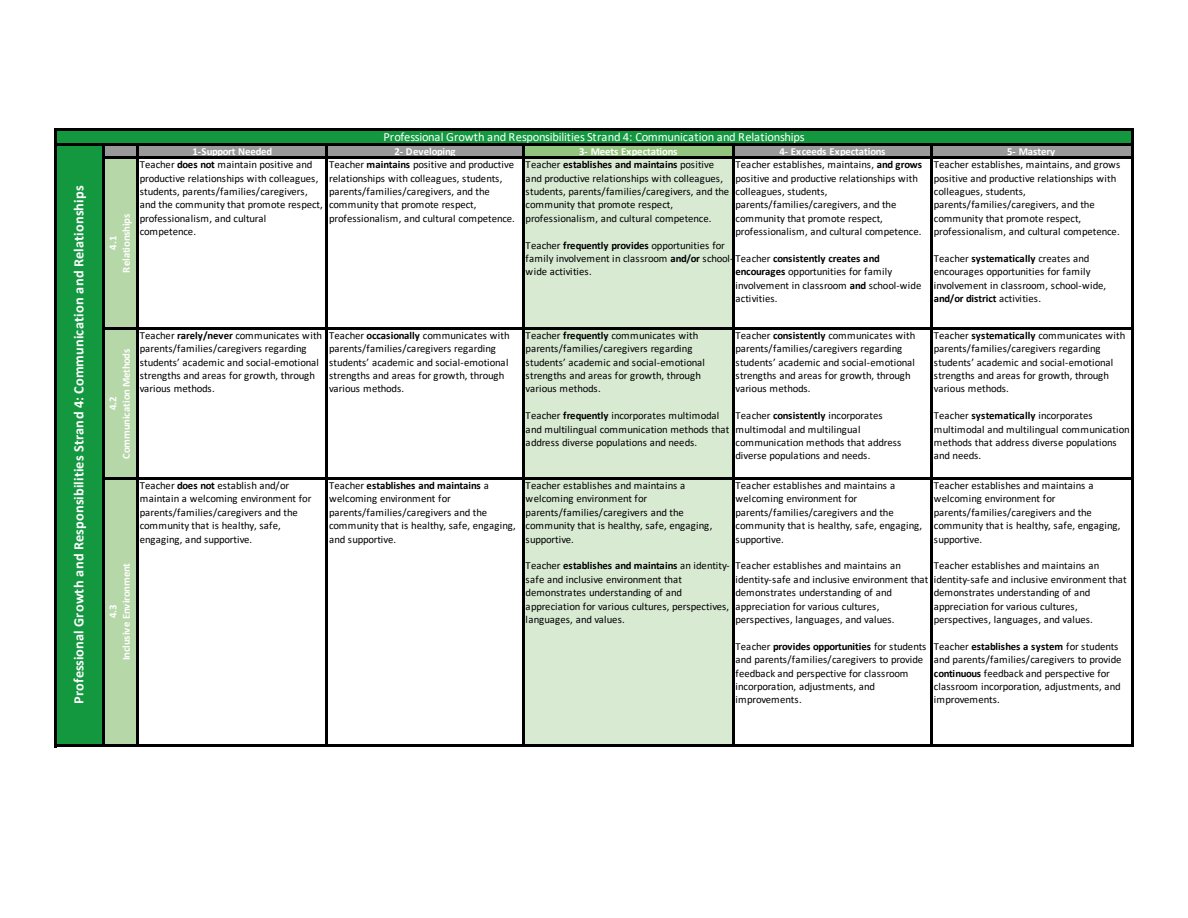
<style>
.page{position:relative;width:1188px;height:918px;background:#fff}
.page>*{position:absolute;margin:0;border:0;box-sizing:border-box;transform-origin:0 0}
.t1{font:700 14.25px "Calibri";letter-spacing:.005em;color:#fff}
.t2{font:12.45px "Calibri";letter-spacing:-.015em;color:#fff}
.t3{font:10.65px/13.4px "Calibri";color:#000}
.t4{font:700 10.65px/13.4px "Calibri";letter-spacing:-.005em;color:#fff;text-align:center}
.s1{font-weight:700}
</style>
<div class="page">
<div style="left:56px;top:130px;width:1077px;height:15px;background:#139840"></div>
<div style="left:56px;top:144px;width:48px;height:14px;background:#139840"></div>
<div style="left:103px;top:144px;width:421px;height:14px;background:#999"></div>
<div style="left:523px;top:144px;width:211px;height:14px;background:#93c47d"></div>
<div style="left:733px;top:144px;width:400px;height:14px;background:#999"></div>
<div style="left:56px;top:158px;width:48px;height:171px;background:#139840"></div>
<div style="left:103px;top:158px;width:35px;height:171px;background:#b6d7a8"></div>
<div style="left:523px;top:158px;width:211px;height:171px;background:#d9ead3"></div>
<div style="left:56px;top:328px;width:48px;height:418px;background:#139840"></div>
<div style="left:103px;top:328px;width:35px;height:418px;background:#b6d7a8"></div>
<div style="left:523px;top:328px;width:211px;height:418px;background:#d9ead3"></div>
<hr style="left:54px;top:128px;width:3px;height:619px;background:#000">
<hr style="left:1131px;top:131px;width:3px;height:616px;background:#000">
<hr style="left:102px;top:146px;width:3px;height:601px;background:#000">
<hr style="left:136px;top:146px;width:3px;height:601px;background:#000">
<hr style="left:326px;top:146px;width:2px;height:601px;background:#000">
<hr style="left:522px;top:146px;width:3px;height:601px;background:#000">
<hr style="left:732px;top:146px;width:3px;height:601px;background:#000">
<hr style="left:930px;top:146px;width:3px;height:601px;background:#000">
<hr style="left:57px;top:128px;width:1077px;height:3px;background:#000">
<hr style="left:57px;top:143px;width:1077px;height:3px;background:#000">
<hr style="left:105px;top:157px;width:1029px;height:2px;background:#000">
<hr style="left:105px;top:327px;width:1029px;height:3px;background:#000">
<hr style="left:105px;top:477px;width:1029px;height:3px;background:#000">
<hr style="left:57px;top:744px;width:1077px;height:3px;background:#000">
<h1 class="t1" style="left:69px;top:704px;width:520px;rotate:-90deg">Professional Growth and Responsibilities Strand 4: Communication and Relationships</h1>
<p class="t4" style="left:106px;top:273px;width:60px;rotate:-90deg">4.1<br>Relationships</p>
<p class="t2" style="left:384px;top:128px;width:423px">Professional Growth and Responsibilities Strand 4: Communication and Relationships</p>
<p class="t4" style="left:192px;top:144px;width:81px">1-Support Needed</p>
<p class="t4" style="left:394px;top:144px;width:63px">2- Developing</p>
<p class="t4" style="left:579px;top:144px;width:100px">3- Meets Expectations</p>
<p class="t4" style="left:779px;top:144px;width:108px">4- Exceeds Expectations</p>
<p class="t4" style="left:1007px;top:144px;width:49px">5- Mastery</p>
<p class="t3" style="left:140px;top:158px;width:185px">Teacher <span class="s1">does not</span> maintain positive and productive relationships with colleagues, students, parents/families/caregivers, and the community that promote respect, professionalism, and cultural competence.</p>
<p class="t3" style="left:329px;top:158px;width:187px">Teacher <span class="s1">maintains</span> positive and productive relationships with colleagues, students, parents/families/caregivers, and the community that promote respect, professionalism, and cultural competence.</p>
<p class="t3" style="left:526px;top:158px;width:205px">Teacher <span class="s1">establishes and maintains</span> positive and productive relationships with colleagues, students, parents/families/caregivers, and the community that promote respect, professionalism, and cultural competence.</p>
<p class="t3" style="left:526px;top:238px;width:356px">Teacher <span class="s1">frequently provides</span> opportunities for<br>family involvement in classroom <span class="s1">and/or</span> school- Teacher <span class="s1">consistently creates and </span>wide activities.</p>
<p class="t3" style="left:736px;top:158px;width:188px">Teacher establishes, maintains, <span class="s1">and grows </span>positive and productive relationships with colleagues, students, parents/families/caregivers, and the community that promote respect, professionalism, and cultural competence.</p>
<p class="t3" style="left:736px;top:265px;width:187px"><span class="s1">encourages</span> opportunities for family involvement in classroom <span class="s1">and</span> school-wide activities.</p>
<p class="t3" style="left:934px;top:158px;width:188px">Teacher establishes, maintains, and grows positive and productive relationships with colleagues, students, parents/families/caregivers, and the community that promote respect, professionalism, and cultural competence.</p>
<p class="t3" style="left:934px;top:252px;width:174px">Teacher <span class="s1">systematically</span> creates and encourages opportunities for family involvement in classroom, school-wide, <span class="s1">and/or district</span> activities.</p>
<p class="t4" style="left:106px;top:459px;width:111px;rotate:-90deg">4.2<br>Communication Methods</p>
<p class="t4" style="left:106px;top:660px;width:99px;rotate:-90deg">4.3<br>Inclusive Environment</p>
<p class="t3" style="left:140px;top:328px;width:184px">Teacher <span class="s1">rarely/never</span> communicates with parents/families/caregivers regarding students’ academic and social-emotional strengths and areas for growth, through various methods.</p>
<p class="t3" style="left:329px;top:328px;width:182px">Teacher <span class="s1">occasionally</span> communicates with parents/families/caregivers regarding students’ academic and social-emotional strengths and areas for growth, through various methods.</p>
<p class="t3" style="left:526px;top:328px;width:181px">Teacher <span class="s1">frequently</span> communicates with parents/families/caregivers regarding students’ academic and social-emotional strengths and areas for growth, through various methods.</p>
<p class="t3" style="left:526px;top:409px;width:205px">Teacher <span class="s1">frequently</span> incorporates multimodal and multilingual communication methods that address diverse populations and needs.</p>
<p class="t3" style="left:736px;top:328px;width:181px">Teacher <span class="s1">consistently</span> communicates with parents/families/caregivers regarding students’ academic and social-emotional strengths and areas for growth, through various methods.</p>
<p class="t3" style="left:736px;top:409px;width:167px">Teacher <span class="s1">consistently</span> incorporates multimodal and multilingual communication methods that address diverse populations and needs.</p>
<p class="t3" style="left:934px;top:328px;width:193px">Teacher <span class="s1">systematically</span> communicates with parents/families/caregivers regarding students’ academic and social-emotional strengths and areas for growth, through various methods.</p>
<p class="t3" style="left:934px;top:409px;width:197px">Teacher <span class="s1">systematically</span> incorporates multimodal and multilingual communication methods that address diverse populations and needs.</p>
<p class="t3" style="left:140px;top:478px;width:173px">Teacher <span class="s1">does not</span> establish and/or maintain a welcoming environment for parents/families/caregivers and the community that is healthy, safe, engaging, and supportive.</p>
<p class="t3" style="left:329px;top:478px;width:188px">Teacher <span class="s1">establishes and maintains</span> a welcoming environment for parents/families/caregivers and the community that is healthy, safe, engaging, and supportive.</p>
<p class="t3" style="left:526px;top:478px;width:188px">Teacher establishes and maintains a welcoming environment for parents/families/caregivers and the community that is healthy, safe, engaging, supportive.</p>
<p class="t3" style="left:526px;top:559px;width:206px">Teacher <span class="s1">establishes and maintains</span> an identity&shy;safe and inclusive environment that demonstrates understanding of and appreciation for various cultures, perspectives, languages, and values.</p>
<p class="t3" style="left:736px;top:478px;width:188px">Teacher establishes and maintains a welcoming environment for parents/families/caregivers and the community that is healthy, safe, engaging, supportive.</p>
<p class="t3" style="left:736px;top:559px;width:194px">Teacher establishes and maintains an identity-safe and inclusive environment that demonstrates understanding of and appreciation for various cultures, perspectives, languages, and values.</p>
<p class="t3" style="left:736px;top:639px;width:192px">Teacher <span class="s1">provides opportunities</span> for students and parents/families/caregivers to provide feedback and perspective for classroom incorporation, adjustments, and improvements.</p>
<p class="t3" style="left:934px;top:478px;width:188px">Teacher establishes and maintains a welcoming environment for parents/families/caregivers and the community that is healthy, safe, engaging, supportive.</p>
<p class="t3" style="left:934px;top:559px;width:194px">Teacher establishes and maintains an identity-safe and inclusive environment that demonstrates understanding of and appreciation for various cultures, perspectives, languages, and values.</p>
<p class="t3" style="left:934px;top:639px;width:189px">Teacher <span class="s1">establishes a system</span> for students and parents/families/caregivers to provide <span class="s1">continuous</span> feedback and perspective for classroom incorporation, adjustments, and improvements.</p>
</div>
